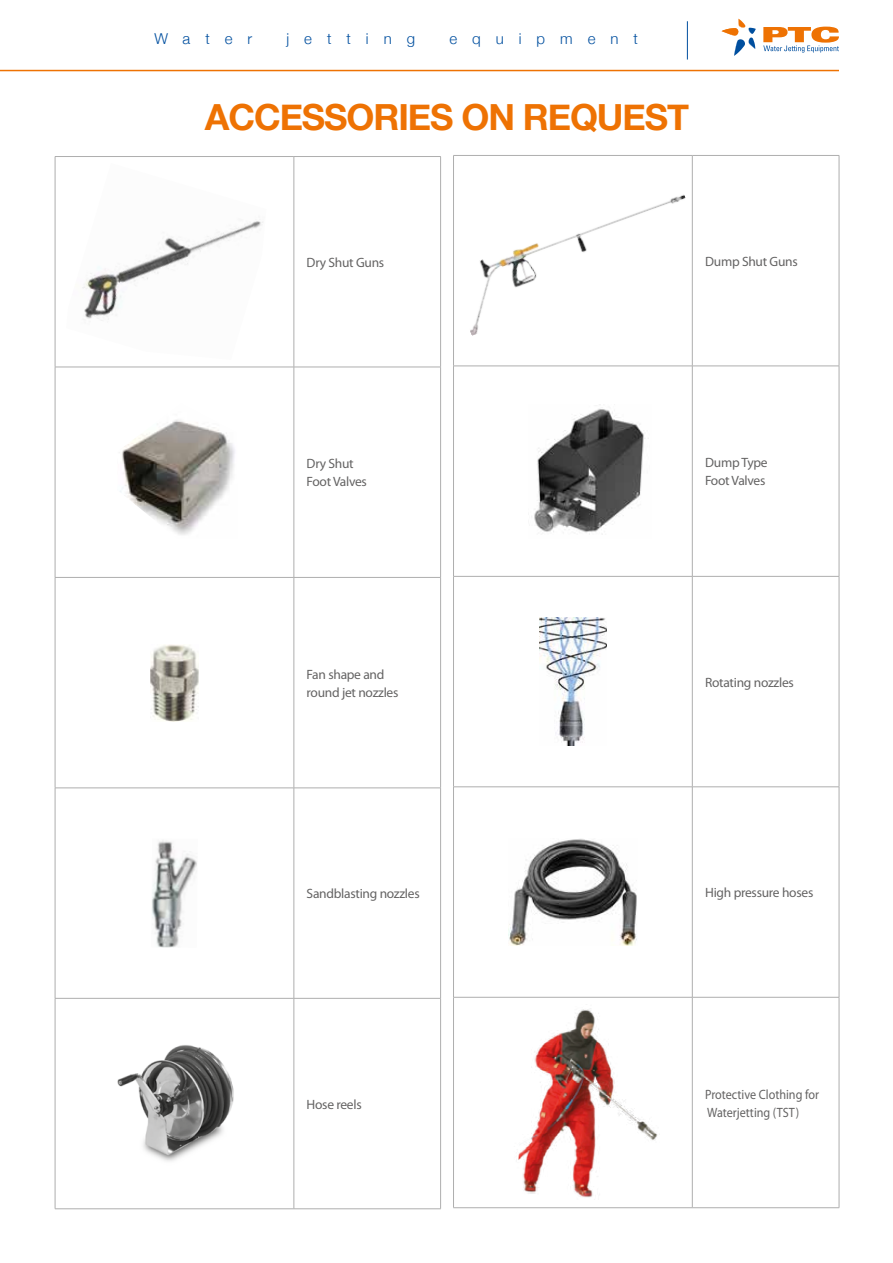
<style>
.page{position:relative;width:893px;height:1263px;background:#fff}
.page>*{position:absolute;margin:0;border:0;box-sizing:border-box;transform-origin:0 0}
.t1{font:700 36px "Helvetica Neue";letter-spacing:-.03em;color:#ee7203}
.t2{font:300 15px "Helvetica Neue";letter-spacing:1em;color:#004f9f}
.t3{font:13.5px/18px "Myriad Pro";letter-spacing:-.02em;color:#646363}
.t4{font:13.5px/18px "Myriad Pro";color:#646363;scale:.9 1}
</style>
<div class="page">
<hr style="left:687px;top:21px;width:1px;height:39px;background:#004f9f">
<svg style="left:721px;top:19px;width:35px;height:37px"></svg>
<svg style="left:763px;top:27px;width:76px;height:26px"></svg>
<svg style="left:56px;top:578px;width:384px;height:210px"></svg>
<hr style="left:55px;top:157px;width:1px;height:210px;background:#aeaeae">
<hr style="left:55px;top:367px;width:1px;height:210px;background:#aeaeae">
<hr style="left:55px;top:156px;width:239px;height:1px;background:#aeaeae">
<hr style="left:55px;top:367px;width:239px;height:1px;background:#aeaeae">
<hr style="left:294px;top:157px;width:1px;height:210px;background:#aeaeae">
<hr style="left:294px;top:367px;width:1px;height:210px;background:#aeaeae">
<hr style="left:294px;top:156px;width:147px;height:1px;background:#aeaeae">
<hr style="left:440px;top:157px;width:1px;height:210px;background:#aeaeae">
<hr style="left:440px;top:367px;width:1px;height:210px;background:#aeaeae">
<hr style="left:294px;top:367px;width:147px;height:1px;background:#aeaeae">
<hr style="left:55px;top:578px;width:1px;height:210px;background:#aeaeae">
<hr style="left:55px;top:577px;width:239px;height:1px;background:#aeaeae">
<hr style="left:294px;top:578px;width:1px;height:210px;background:#aeaeae">
<hr style="left:294px;top:577px;width:147px;height:1px;background:#aeaeae">
<hr style="left:440px;top:578px;width:1px;height:210px;background:#aeaeae">
<hr style="left:55px;top:788px;width:1px;height:210px;background:#aeaeae">
<hr style="left:55px;top:788px;width:239px;height:1px;background:#aeaeae">
<hr style="left:294px;top:788px;width:1px;height:210px;background:#aeaeae">
<hr style="left:294px;top:788px;width:147px;height:1px;background:#aeaeae">
<hr style="left:440px;top:788px;width:1px;height:210px;background:#aeaeae">
<hr style="left:55px;top:998px;width:1px;height:210px;background:#aeaeae">
<hr style="left:55px;top:998px;width:239px;height:1px;background:#aeaeae">
<hr style="left:55px;top:1208px;width:239px;height:1px;background:#aeaeae">
<hr style="left:294px;top:998px;width:1px;height:210px;background:#aeaeae">
<hr style="left:294px;top:998px;width:147px;height:1px;background:#aeaeae">
<hr style="left:440px;top:998px;width:1px;height:210px;background:#aeaeae">
<hr style="left:294px;top:1208px;width:147px;height:1px;background:#aeaeae">
<img style="left:150px;top:644px;width:49px;height:77px">
<img style="left:152px;top:840px;width:45px;height:108px">
<img style="left:117px;top:1045px;width:117px;height:116px">
<img style="left:82px;top:221px;width:181px;height:100px">
<svg style="left:539px;top:577px;width:300px;height:209px"></svg>
<hr style="left:453px;top:156px;width:1px;height:210px;background:#aeaeae">
<hr style="left:453px;top:366px;width:1px;height:210px;background:#aeaeae">
<hr style="left:453px;top:155px;width:239px;height:1px;background:#aeaeae">
<hr style="left:453px;top:366px;width:239px;height:1px;background:#aeaeae">
<hr style="left:692px;top:156px;width:1px;height:210px;background:#aeaeae">
<hr style="left:692px;top:366px;width:1px;height:210px;background:#aeaeae">
<hr style="left:692px;top:155px;width:147px;height:1px;background:#aeaeae">
<hr style="left:839px;top:156px;width:1px;height:210px;background:#aeaeae">
<hr style="left:839px;top:366px;width:1px;height:210px;background:#aeaeae">
<hr style="left:692px;top:366px;width:147px;height:1px;background:#aeaeae">
<hr style="left:453px;top:576px;width:1px;height:211px;background:#aeaeae">
<hr style="left:453px;top:576px;width:239px;height:1px;background:#aeaeae">
<hr style="left:692px;top:576px;width:1px;height:211px;background:#aeaeae">
<hr style="left:692px;top:576px;width:147px;height:1px;background:#aeaeae">
<hr style="left:839px;top:576px;width:1px;height:211px;background:#aeaeae">
<hr style="left:453px;top:787px;width:1px;height:210px;background:#aeaeae">
<hr style="left:453px;top:786px;width:239px;height:1px;background:#aeaeae">
<hr style="left:692px;top:787px;width:1px;height:210px;background:#aeaeae">
<hr style="left:692px;top:786px;width:147px;height:1px;background:#aeaeae">
<hr style="left:839px;top:787px;width:1px;height:210px;background:#aeaeae">
<hr style="left:453px;top:997px;width:1px;height:210px;background:#aeaeae">
<hr style="left:453px;top:997px;width:239px;height:1px;background:#aeaeae">
<hr style="left:453px;top:1207px;width:239px;height:1px;background:#aeaeae">
<hr style="left:692px;top:997px;width:1px;height:210px;background:#aeaeae">
<hr style="left:692px;top:997px;width:147px;height:1px;background:#aeaeae">
<hr style="left:839px;top:997px;width:1px;height:210px;background:#aeaeae">
<hr style="left:692px;top:1207px;width:147px;height:1px;background:#aeaeae">
<img style="left:539px;top:618px;width:68px;height:127px">
<img style="left:509px;top:839px;width:128px;height:106px">
<img style="left:534px;top:408px;width:115px;height:127px">
<img style="left:470px;top:186px;width:223px;height:150px">
<img style="left:518px;top:1008px;width:140px;height:190px">
<img style="left:120px;top:420px;width:115px;height:115px">
<hr style="left:0;top:70px;width:839px;height:1px;background:#ee7203">
<p class="t2" style="left:155px;top:27px;width:99px">Water</p>
<p class="t2" style="left:287px;top:27px;width:130px">jetting</p>
<p class="t2" style="left:449px;top:27px;width:190px">equipment</p>
<h1 class="t1" style="left:205px;top:89px;width:486px">ACCESSORIES ON REQUEST</h1>
<p class="t3" style="left:307px;top:253px;width:79px">Dry Shut Guns</p>
<p class="t3" style="left:705px;top:252px;width:94px">Dump Shut Guns</p>
<p class="t3" style="left:307px;top:454px;width:62px">Dry Shut<br>Foot Valves</p>
<p class="t3" style="left:307px;top:665px;width:93px">Fan shape and round jet nozzles</p>
<p class="t3" style="left:307px;top:884px;width:115px">Sandblasting nozzles</p>
<p class="t3" style="left:307px;top:1095px;width:57px">Hose reels</p>
<p class="t3" style="left:705px;top:453px;width:64px">Dump Type<br>Foot Valves</p>
<p class="t3" style="left:705px;top:673px;width:90px">Rotating nozzles</p>
<p class="t3" style="left:705px;top:883px;width:110px">High pressure hoses</p>
<p class="t4" style="left:705px;top:1085px;width:128px">Protective Clothing for<br>Waterjetting (TST)</p>
</div>
